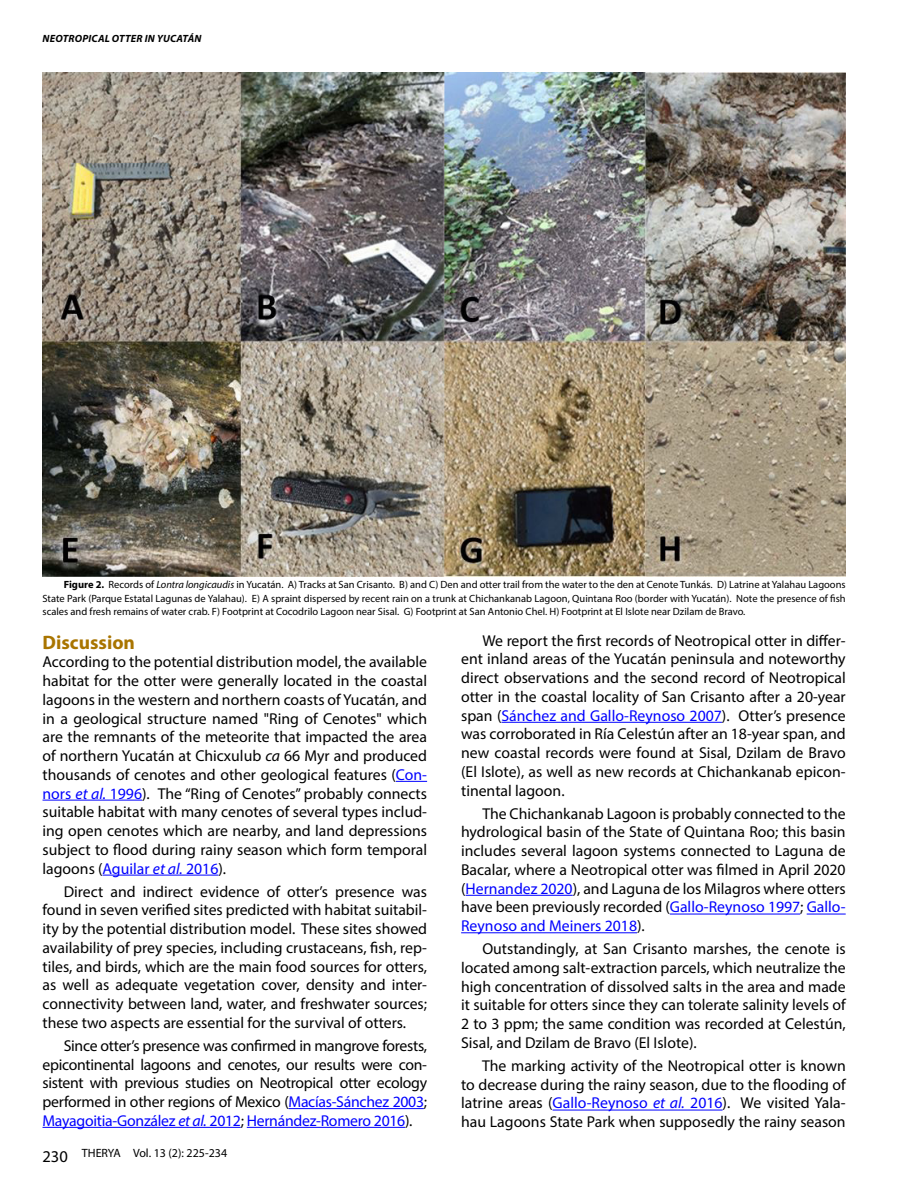
<style>
.page{position:relative;width:918px;height:1188px;background:#fff}
.page>*{position:absolute;margin:0;border:0;box-sizing:border-box;transform-origin:0 0}
.SUBTITULOS_REVISTA{font:700 19.5px "Myriad Pro";color:#a97500}
.TextoGeneral{font:15.75px/18.8px "Myriad Pro";color:#000;text-align:justify}
.t1{font:12px "Myriad Pro";color:#000}
.Tex_Fig_yTab{font:10.5px/13.5px "Myriad Pro";color:#000;text-align:justify}
.t2{font:italic 700 10.5px "Myriad Pro";letter-spacing:.02em;color:#000}
.s1{font-weight:700}
.s2{font-style:italic}
.s3{color:#00f}
.s4{font-style:italic;color:#00f}
.s5{font-size:16.5px}
</style>
<div class="page">
<hr style="left:396px;top:781px;width:31px;height:1px;background:#00f">
<hr style="left:43px;top:800px;width:99px;height:1px;background:#00f">
<hr style="left:103px;top:875px;width:115px;height:1px;background:#00f">
<hr style="left:289px;top:1108px;width:135px;height:1px;background:#00f">
<hr style="left:43px;top:1127px;width:198px;height:1px;background:#00f">
<hr style="left:247px;top:1127px;width:158px;height:1px;background:#00f">
<hr style="left:502px;top:722px;width:220px;height:1px;background:#00f">
<hr style="left:466px;top:895px;width:107px;height:1px;background:#00f">
<hr style="left:670px;top:914px;width:130px;height:1px;background:#00f">
<hr style="left:807px;top:914px;width:39px;height:1px;background:#00f">
<hr style="left:461px;top:932px;width:176px;height:1px;background:#00f">
<hr style="left:553px;top:1110px;width:170px;height:1px;background:#00f">
<img style="left:43px;top:72px;width:803px;height:504px">
<p class="t2" style="left:43px;top:31px;width:160px">NEOTROPICAL OTTER IN YUCATÁN</p>
<p class="Tex_Fig_yTab" style="left:43px;top:578px;width:805px;text-indent:21px"><span class="s1">Figure 2.</span> Records of <span class="s2">Lontra longicaudis</span> in Yucatán. A) Tracks at San Crisanto. B) and C) Den and otter trail from the water to the den at Cenote Tunkás. D) Latrine at Yalahau Lagoons State Park (Parque Estatal Lagunas de Yalahau). E) A spraint dispersed by recent rain on a trunk at Chichankanab Lagoon, Quintana Roo (border with Yucatán). Note the presence of fish scales and fresh remains of water crab. F) Footprint at Cocodrilo Lagoon near Sisal. G) Footprint at San Antonio Chel. H) Footprint at El Islote near Dzilam de Bravo.</p>
<p class="SUBTITULOS_REVISTA" style="left:43px;top:629px;width:94px">Discussion</p>
<p class="TextoGeneral" style="left:43px;top:652px;width:386px">According to the potential distribution model, the available habitat for the otter were generally located in the coastal lagoons in the western and northern coasts of Yucatán, and in a geological structure named "Ring of Cenotes" which are the remnants of the meteorite that impacted the area of northern Yucatán at Chicxulub <span class="s2">ca</span> 66 Myr and produced thousands of cenotes and other geological features (<span class="s3">Con&shy;nors</span> <span class="s4">et al.</span> <span class="s3">1996</span>). The “Ring of Cenotes” probably connects suitable habitat with many cenotes of several types includ&shy;ing open cenotes which are nearby, and land depressions subject to flood during rainy season which form temporal lagoons (<span class="s3">Aguilar</span> <span class="s4">et al.</span> <span class="s3">2016</span>).</p>
<p class="TextoGeneral" style="left:43px;top:882px;width:386px;text-indent:21px">Direct and indirect evidence of otter’s presence was found in seven verified sites predicted with habitat suitabil&shy;ity by the potential distribution model. These sites showed availability of prey species, including crustaceans, fish, rep&shy;tiles, and birds, which are the main food sources for otters, as well as adequate vegetation cover, density and inter&shy;connectivity between land, water, and freshwater sources; these two aspects are essential for the survival of otters.</p>
<p class="TextoGeneral" style="left:43px;top:1036px;width:386px;text-indent:21px">Since otter’s presence was confirmed in mangrove forests, epicontinental lagoons and cenotes, our results were con&shy;sistent with previous studies on Neotropical otter ecology performed in other regions of Mexico (<span class="s3">Macías-Sánchez 2003</span>; <span class="s3">Mayagoitia-González</span> <span class="s4">et al.</span> <span class="s3">2012</span>; <span class="s3">Hernández-Romero 2016</span>).</p>
<p class="t1" style="left:43px;top:1146px;width:186px"><span class="s5">230</span> THERYA Vol. 13 (2): 225-234</p>
<p class="TextoGeneral" style="left:461px;top:631px;width:386px;text-indent:21px">We report the first records of Neotropical otter in differ&shy;ent inland areas of the Yucatán peninsula and noteworthy direct observations and the second record of Neotropical otter in the coastal locality of San Crisanto after a 20-year span (<span class="s3">Sánchez and Gallo-Reynoso 2007</span>). Otter’s presence was corroborated in Ría Celestún after an 18-year span, and new coastal records were found at Sisal, Dzilam de Bravo (El Islote), as well as new records at Chichankanab epicon&shy;tinental lagoon.</p>
<p class="TextoGeneral" style="left:461px;top:804px;width:386px;text-indent:21px">The Chichankanab Lagoon is probably connected to the hydrological basin of the State of Quintana Roo; this basin includes several lagoon systems connected to Laguna de Bacalar, where a Neotropical otter was filmed in April 2020 (<span class="s3">Hernandez 2020</span>), and Laguna de los Milagros where otters have been previously recorded (<span class="s3">Gallo-Reynoso 1997</span>; <span class="s3">Gallo-Reynoso and Meiners 2018</span>).</p>
<p class="TextoGeneral" style="left:461px;top:939px;width:386px;text-indent:21px">Outstandingly, at San Crisanto marshes, the cenote is located among salt-extraction parcels, which neutralize the high concentration of dissolved salts in the area and made it suitable for otters since they can tolerate salinity levels of 2 to 3 ppm; the same condition was recorded at Celestún, Sisal, and Dzilam de Bravo (El Islote).</p>
<p class="TextoGeneral" style="left:461px;top:1056px;width:386px;text-indent:21px">The marking activity of the Neotropical otter is known to decrease during the rainy season, due to the flooding of latrine areas (<span class="s3">Gallo-Reynoso</span> <span class="s4">et al.</span> <span class="s3">2016</span>). We visited Yala&shy;hau Lagoons State Park when supposedly the rainy season</p>
</div>
